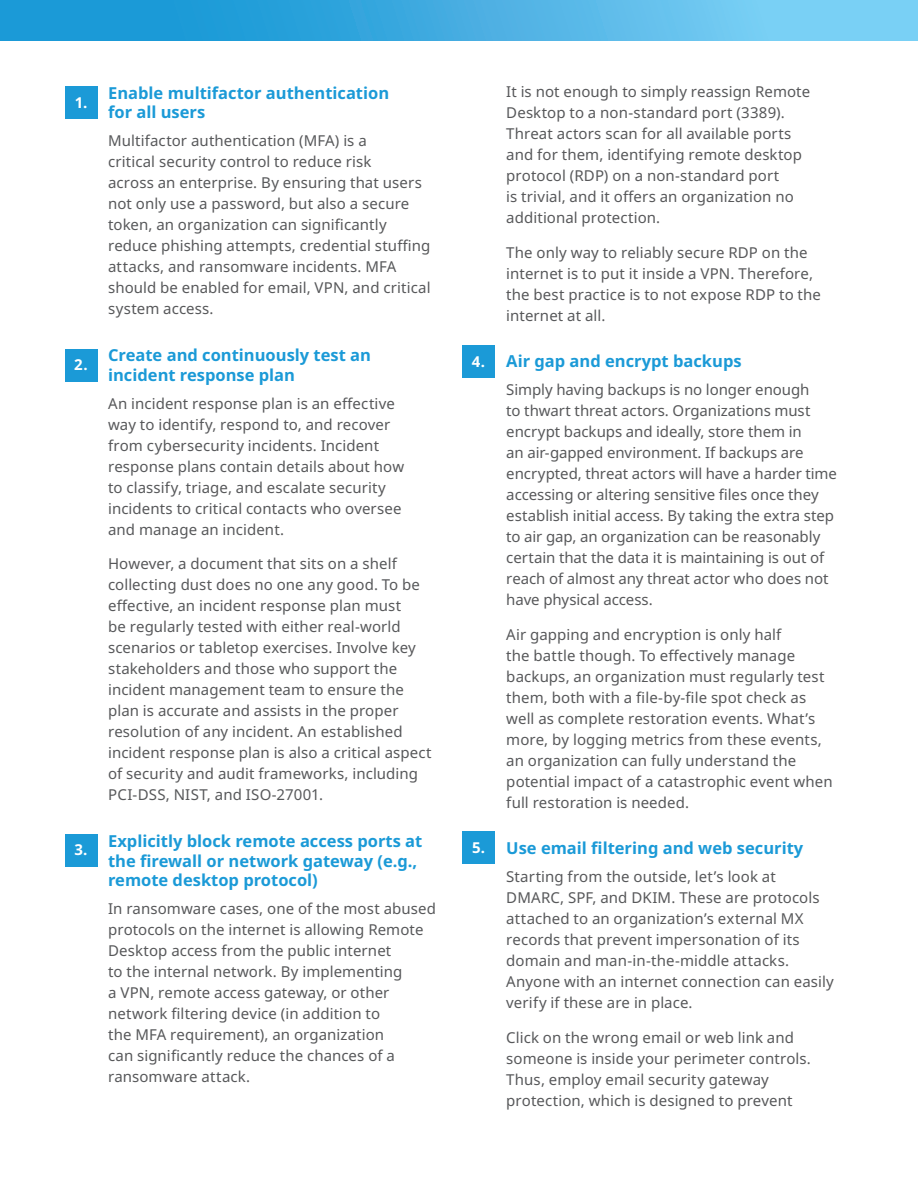
<style>
.page{position:relative;width:918px;height:1188px;background:#fff}
.page>*{position:absolute;margin:0;border:0;box-sizing:border-box;transform-origin:0 0}
.t1{font:700 16.5px/19.8px "Noto Sans";color:#1b9ad7}
.t2{font:15px/21px "Noto Sans";letter-spacing:.005em;color:#57585a}
.t3{font:700 15px "Noto Sans";color:#fff}
</style>
<div class="page">
<div style="left:462px;top:346px;width:33px;height:32px;background:#1b9ad7"></div>
<div style="left:462px;top:832px;width:33px;height:32px;background:#1b9ad7"></div>
<div style="left:65px;top:86px;width:32px;height:33px;background:#1b9ad7"></div>
<div style="left:65px;top:349px;width:32px;height:33px;background:#1b9ad7"></div>
<div style="left:65px;top:834px;width:32px;height:33px;background:#1b9ad7"></div>
<svg style="left:0;top:0;width:918px;height:40px"></svg>
<p class="t3" style="left:75px;top:91px;width:14px">1.</p>
<p class="t3" style="left:74px;top:354px;width:15px">2.</p>
<p class="t3" style="left:74px;top:839px;width:15px">3.</p>
<p class="t1" style="left:108px;top:83px;width:283px">Enable multifactor authentication for all users</p>
<p class="t2" style="left:108px;top:131px;width:324px">Multifactor authentication (MFA) is a<br>critical security control to reduce risk<br>across an enterprise. By ensuring that users not only use a password, but also a secure token, an organization can significantly reduce phishing attempts, credential stuffing attacks, and ransomware incidents. MFA should be enabled for email, VPN, and critical system access.</p>
<p class="t1" style="left:108px;top:345px;width:264px">Create and continuously test an incident response plan</p>
<p class="t2" style="left:108px;top:393px;width:298px">An incident response plan is an effective way to identify, respond to, and recover from cybersecurity incidents. Incident response plans contain details about how to classify, triage, and escalate security incidents to critical contacts who oversee and manage an incident.</p>
<p class="t2" style="left:108px;top:553px;width:325px">However, a document that sits on a shelf collecting dust does no one any good. To be effective, an incident response plan must<br>be regularly tested with either real-world scenarios or tabletop exercises. Involve key stakeholders and those who support the incident management team to ensure the plan is accurate and assists in the proper resolution of any incident. An established incident response plan is also a critical aspect of security and audit frameworks, including PCI-DSS, NIST, and ISO-27001.</p>
<p class="t1" style="left:108px;top:831px;width:316px">Explicitly block remote access ports at the firewall or network gateway (e.g., remote desktop protocol)</p>
<p class="t2" style="left:108px;top:899px;width:329px">In ransomware cases, one of the most abused protocols on the internet is allowing Remote Desktop access from the public internet<br>to the internal network. By implementing<br>a VPN, remote access gateway, or other network filtering device (in addition to<br>the MFA requirement), an organization<br>can significantly reduce the chances of a ransomware attack.</p>
<p class="t3" style="left:472px;top:351px;width:15px">4.</p>
<p class="t3" style="left:472px;top:837px;width:15px">5.</p>
<p class="t2" style="left:506px;top:81px;width:305px">It is not enough to simply reassign Remote Desktop to a non-standard port (3389).<br>Threat actors scan for all available ports and for them, identifying remote desktop protocol (RDP) on a non-standard port<br>is trivial, and it offers an organization no additional protection.</p>
<p class="t2" style="left:506px;top:242px;width:316px">The only way to reliably secure RDP on the internet is to put it inside a VPN. Therefore, the best practice is to not expose RDP to the internet at all.</p>
<p class="t1" style="left:506px;top:352px;width:237px">Air gap and encrypt backups</p>
<p class="t2" style="left:506px;top:379px;width:332px">Simply having backups is no longer enough<br>to thwart threat actors. Organizations must encrypt backups and ideally, store them in<br>an air-gapped environment. If backups are encrypted, threat actors will have a harder time accessing or altering sensitive files once they establish initial access. By taking the extra step to air gap, an organization can be reasonably certain that the data it is maintaining is out of reach of almost any threat actor who does not have physical access.</p>
<p class="t2" style="left:506px;top:624px;width:328px">Air gapping and encryption is only half<br>the battle though. To effectively manage backups, an organization must regularly test them, both with a file-by-file spot check as well as complete restoration events. What’s more, by logging metrics from these events, an organization can fully understand the potential impact of a catastrophic event when full restoration is needed.</p>
<p class="t1" style="left:506px;top:839px;width:298px">Use email filtering and web security</p>
<p class="t2" style="left:506px;top:867px;width:329px">Starting from the outside, let’s look at DMARC, SPF, and DKIM. These are protocols attached to an organization’s external MX records that prevent impersonation of its domain and man-in-the-middle attacks.<br>Anyone with an internet connection can easily verify if these are in place.</p>
<p class="t2" style="left:506px;top:1027px;width:306px">Click on the wrong email or web link and someone is inside your perimeter controls.<br>Thus, employ email security gateway protection, which is designed to prevent</p>
</div>
